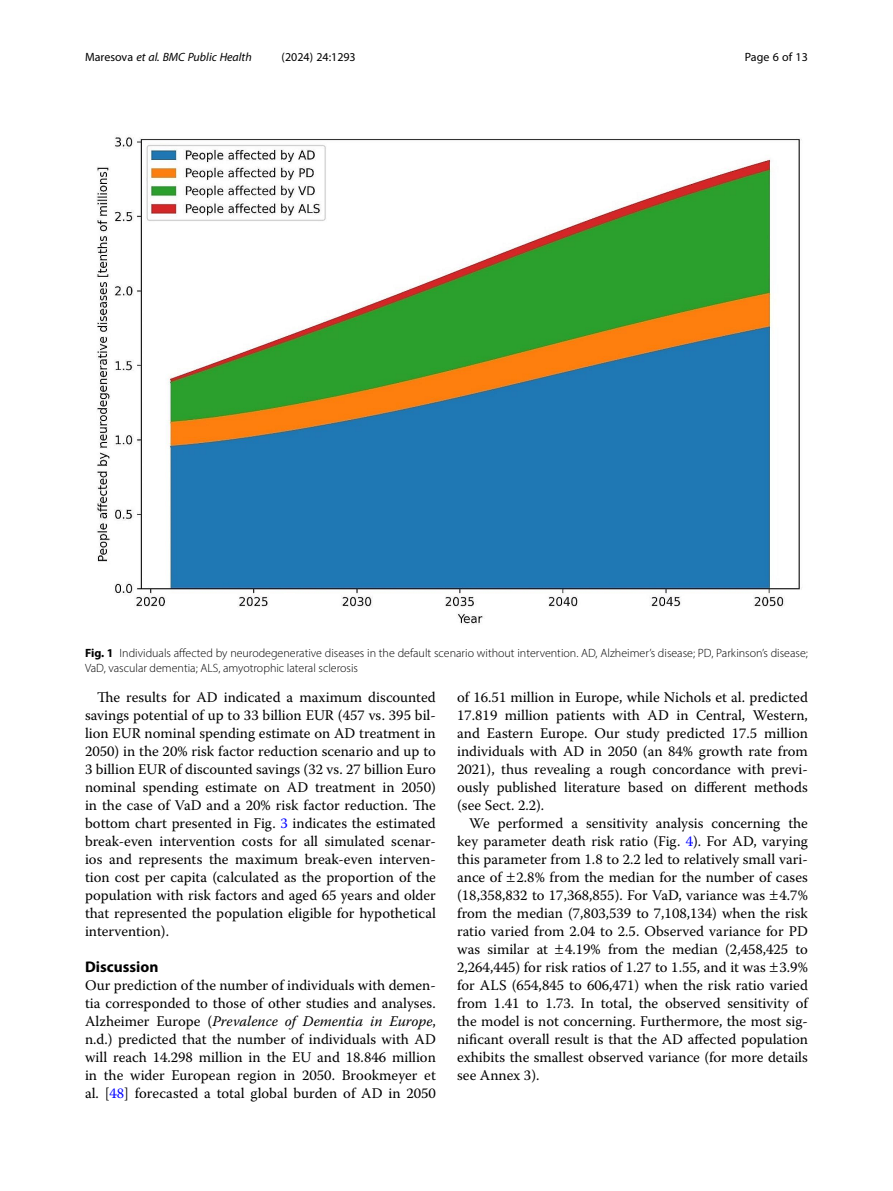
<style>
.page{position:relative;width:893px;height:1191px;background:#fff}
.page>*{position:absolute;margin:0;border:0;box-sizing:border-box;transform-origin:0 0}
.Head_1{font:700 15.45px "Myriad Pro";color:#000}
.Body_Text_Indent{font:14.7px/18px "Warnock Pro";color:#000;text-align:justify}
.Body_Text{font:14.7px/18px "Warnock Pro";color:#000;text-align:justify}
.Figure_Caption{font:300 12px/15px "Myriad Pro";color:#000}
.t1{font:italic 12px "Myriad Pro";color:#000}
.t2{font:12px "Myriad Pro";color:#000}
.s1{font-style:normal}
.s2{font-weight:700}
.s3{color:#00f}
.s4{font-style:italic}
</style>
<div class="page">
<img style="left:96px;top:137px;width:706px;height:487px">
<p class="t1" style="left:85px;top:50px;width:168px"><span class="s1">Maresova</span> et al. BMC Public Health</p>
<p class="t2" style="left:282px;top:50px;width:76px">(2024) 24:1293</p>
<p class="t2" style="left:745px;top:50px;width:65px">Page 6 of 13</p>
<p class="Figure_Caption" style="left:85px;top:645px;width:724px"><span class="s2">Fig. 1</span> Individuals affected by neurodegenerative diseases in the default scenario without intervention. AD, Alzheimer’s disease; PD, Parkinson’s disease;<br>VaD, vascular dementia; ALS, amyotrophic lateral sclerosis</p>
<p class="Body_Text_Indent" style="left:85px;top:688px;width:352px;text-indent:12px">The results for AD indicated a maximum discounted savings potential of up to 33 billion EUR (457 vs. 395 bil&shy;lion EUR nominal spending estimate on AD treatment in 2050) in the 20% risk factor reduction scenario and up to 3 billion EUR of discounted savings (32 vs. 27 billion Euro nominal spending estimate on AD treatment in 2050) in the case of VaD and a 20% risk factor reduction. The bottom chart presented in Fig. <span class="s3">3</span> indicates the estimated break-even intervention costs for all simulated scenar&shy;ios and represents the maximum break-even interven&shy;tion cost per capita (calculated as the proportion of the population with risk factors and aged 65 years and older that represented the population eligible for hypothetical intervention).</p>
<p class="Head_1" style="left:85px;top:957px;width:75px">Discussion</p>
<p class="Body_Text" style="left:85px;top:976px;width:352px">Our prediction of the number of individuals with demen&shy;tia corresponded to those of other studies and analyses.<br>Alzheimer Europe (<span class="s4">Prevalence of Dementia in Europe</span>, n.d.) predicted that the number of individuals with AD will reach 14.298 million in the EU and 18.846 million in the wider European region in 2050. Brookmeyer et al. [<span class="s3">48</span>] forecasted a total global burden of AD in 2050</p>
<p class="Body_Text" style="left:457px;top:688px;width:352px">of 16.51 million in Europe, while Nichols et al. predicted 17.819 million patients with AD in Central, Western, and Eastern Europe. Our study predicted 17.5 million individuals with AD in 2050 (an 84% growth rate from 2021), thus revealing a rough concordance with previ&shy;ously published literature based on different methods (see Sect. 2.2).</p>
<p class="Body_Text_Indent" style="left:457px;top:814px;width:352px;text-indent:12px">We performed a sensitivity analysis concerning the key parameter death risk ratio (Fig. <span class="s3">4</span>). For AD, varying this parameter from 1.8 to 2.2 led to relatively small vari&shy;ance of 2.8% from the median for the number of cases (18,358,832 to 17,368,855). For VaD, variance was 4.7% from the median (7,803,539 to 7,108,134) when the risk ratio varied from 2.04 to 2.5. Observed variance for PD was similar at 4.19% from the median (2,458,425 to 2,264,445) for risk ratios of 1.27 to 1.55, and it was 3.9% for ALS (654,845 to 606,471) when the risk ratio varied from 1.41 to 1.73. In total, the observed sensitivity of the model is not concerning. Furthermore, the most sig&shy;nificant overall result is that the AD affected population exhibits the smallest observed variance (for more details see Annex 3).</p>
</div>
